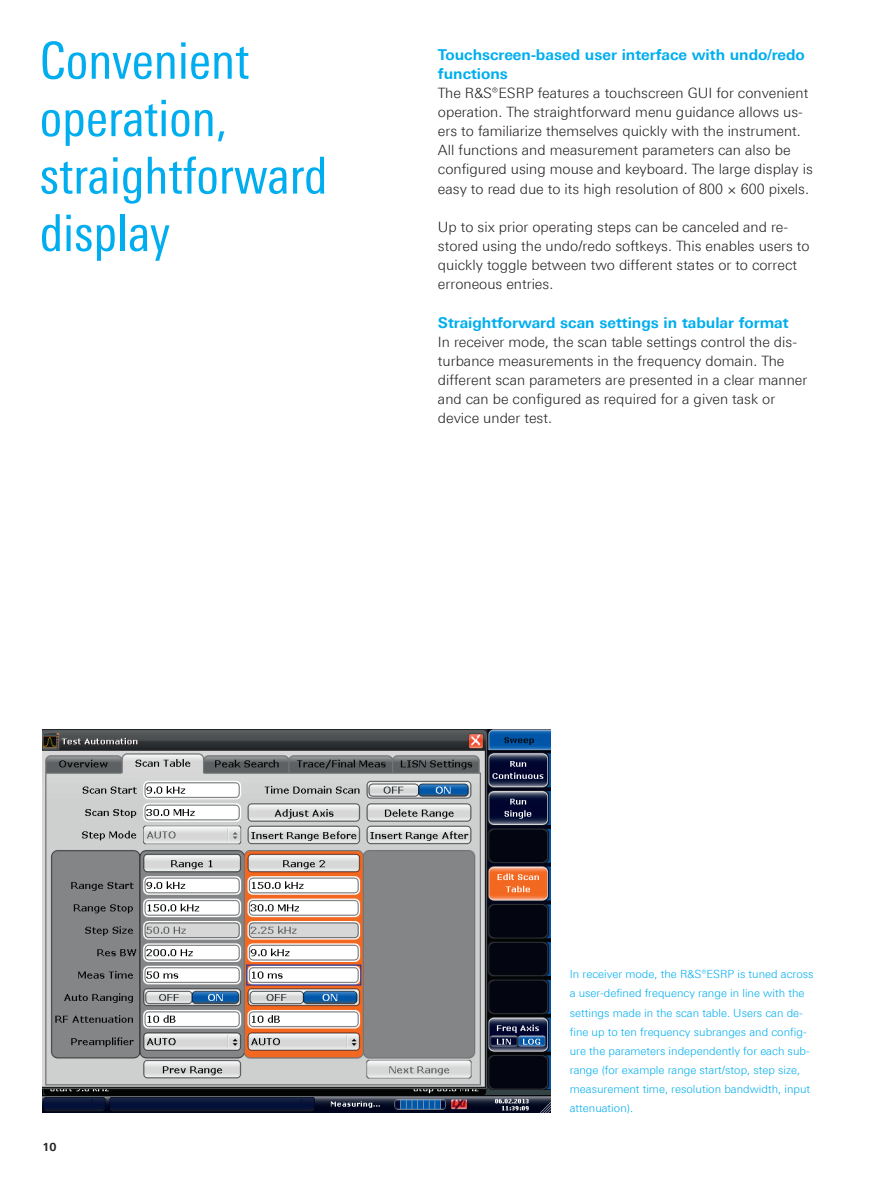
<style>
.page{position:relative;width:893px;height:1191px;background:#fff}
.page>*{position:absolute;margin:0;border:0;box-sizing:border-box;transform-origin:0 0}
.t1{font:51px/57.4px "Linotype Univers 420 Cn";color:#00aeef}
.t2{font:700 15px/19.2px "Linotype Univers 630";color:#00aeef}
.t3{font:300 14.25px/19.2px "Linotype Univers 330";color:#231f20}
.t4{font:300 11.25px/19.2px "Linotype Univers 330";color:#00aeef}
.t5{font:700 11.25px "Linotype Univers 630";color:#231f20}
</style>
<div class="page">
<img style="left:43px;top:729px;width:508px;height:383px">
<h1 class="t1" style="left:40px;top:32px;width:289px">Convenient operation, straightforward display</h1>
<p class="t2" style="left:438px;top:45px;width:368px">Touchscreen-based user interface with undo/redo functions</p>
<p class="t3" style="left:438px;top:83px;width:376px">The R&amp;S®ESRP features a touchscreen GUI for convenient operation. The straightforward menu guidance allows us&shy;ers to familiarize themselves quickly with the instrument.<br>All functions and measurement parameters can also be configured using mouse and keyboard. The large display is easy to read due to its high resolution of 800 × 600 pixels.</p>
<p class="t3" style="left:438px;top:217px;width:373px">Up to six prior operating steps can be canceled and re&shy;stored using the undo/redo softkeys. This enables users to quickly toggle between two different states or to correct erroneous entries.</p>
<p class="t2" style="left:438px;top:312px;width:352px">Straightforward scan settings in tabular format</p>
<p class="t3" style="left:438px;top:332px;width:371px">In receiver mode, the scan table settings control the dis&shy;turbance measurements in the frequency domain. The different scan parameters are presented in a clear manner and can be configured as required for a given task or device under test.</p>
<p class="t5" style="left:43px;top:1139px;width:16px">10</p>
<p class="t4" style="left:570px;top:964px;width:245px">In receiver mode, the R&amp;S®ESRP is tuned across a user-defined frequency range in line with the settings made in the scan table. Users can de&shy;fine up to ten frequency subranges and config&shy;ure the parameters independently for each sub&shy;range (for example range start/stop, step size, measurement time, resolution bandwidth, input attenuation).</p>
</div>
